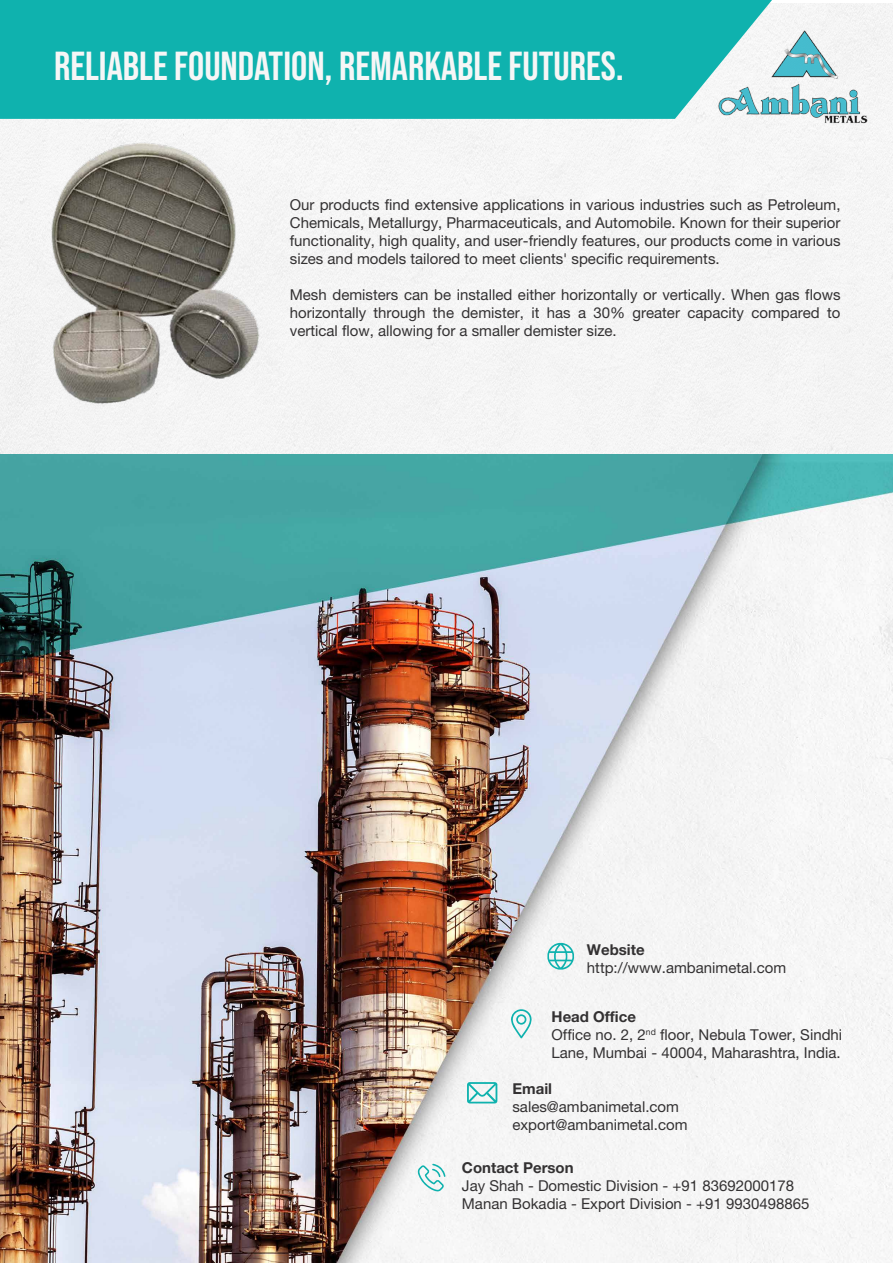
<style>
.page{position:relative;width:893px;height:1263px;background:#fff}
.page>*{position:absolute;margin:0;border:0;box-sizing:border-box;transform-origin:0 0}
.t1{font:700 40.5px "Bebas Neue Pro";color:#f6f6f6}
.t2{font:15px/18px "Helvetica Neue LT 55 Rm";color:#333132}
.t3{font:15px "Helvetica Neue LT 75 Bd";color:#333132}
</style>
<div class="page">
<div style="left:0;top:3px;width:893px;height:452px;background:#f5f5f5"></div>
<div style="left:0;top:0;width:772px;height:119px;background:#0fb2ae"></div>
<img style="left:713px;top:25px;width:155px;height:102px">
<img style="left:0;top:121px;width:320px;height:328px">
<img style="left:0;top:455px;width:893px;height:808px">
<svg style="left:511px;top:1008px;width:21px;height:30px"></svg>
<svg style="left:467px;top:1082px;width:30px;height:21px"></svg>
<svg style="left:418px;top:1164px;width:27px;height:27px"></svg>
<svg style="left:547px;top:943px;width:27px;height:26px"></svg>
<h1 class="t1" style="left:54px;top:43px;width:571px">RELIABLE FOUNDATION, REMARKABLE FUTURES.</h1>
<p class="t2" style="left:290px;top:195px;width:552px;text-align:justify">Our products find extensive applications in various industries such as Petroleum, Chemicals, Metallurgy, Pharmaceuticals, and Automobile. Known for their superior functionality, high quality, and user-friendly features, our products come in various sizes and models tailored to meet clients' specific requirements.</p>
<p class="t2" style="left:290px;top:285px;width:552px;text-align:justify">Mesh demisters can be installed either horizontally or vertically. When gas flows horizontally through the demister, it has a 30% greater capacity compared to vertical flow, allowing for a smaller demister size.</p>
<p class="t3" style="left:587px;top:940px;width:59px">Website</p>
<p class="t2" style="left:587px;top:958px;width:201px">http://www.ambanimetal.com</p>
<p class="t3" style="left:552px;top:1007px;width:86px">Head Office</p>
<p class="t2" style="left:552px;top:1025px;width:292px">Office no. 2, 2<sup>nd</sup> floor, Nebula Tower, Sindhi<br>Lane, Mumbai - 40004, Maharashtra, India.</p>
<p class="t3" style="left:512px;top:1079px;width:41px">Email</p>
<p class="t2" style="left:512px;top:1097px;width:177px">sales@ambanimetal.com export@ambanimetal.com</p>
<p class="t3" style="left:462px;top:1158px;width:113px">Contact Person</p>
<p class="t2" style="left:462px;top:1176px;width:349px">Jay Shah - Domestic Division - +91 83692000178<br>Manan Bokadia - Export Division - +91 9930498865</p>
</div>
